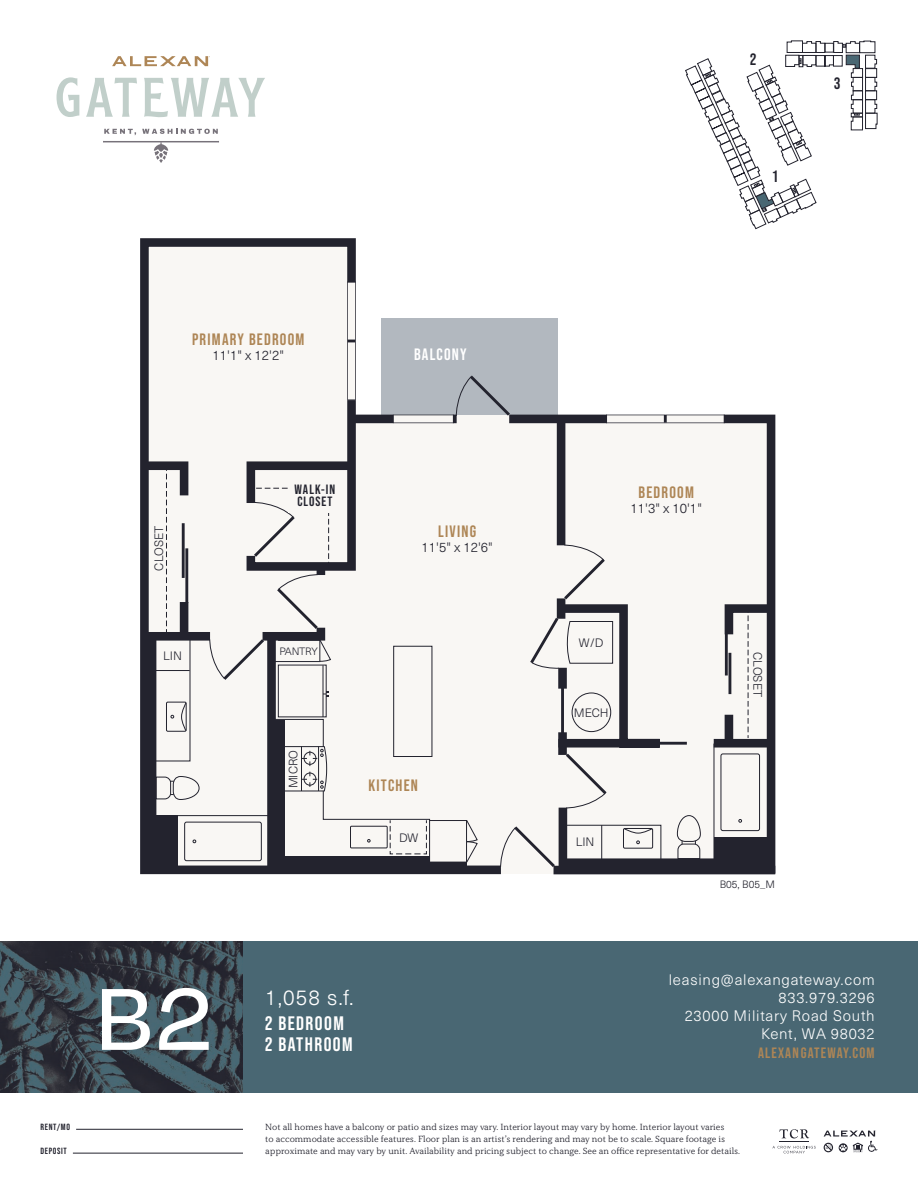
<style>
.page{position:relative;width:918px;height:1188px;background:#fff}
.page>*{position:absolute;margin:0;border:0;box-sizing:border-box;transform-origin:0 0}
.t1{font:500 101.4px "Degular";color:#fff}
.t2{font:300 21.3px "Neue Haas Unica W1 G";color:#fff}
.t3{font:700 19.5px "Bebas Neue Pro";letter-spacing:.075em;color:#fff}
.t4{font:700 16.5px "Bebas Neue Pro";letter-spacing:.075em;color:#ae8656}
.t5{font:700 16.5px "Bebas Neue Pro";letter-spacing:.075em;color:#fff}
.t6{font:700 16.5px "Bebas Neue Pro";color:#23232e}
.t7{font:300 15px/18px "Neue Haas Unica W1 G";letter-spacing:.05em;color:#fff;text-align:right}
.t8{font:700 15px "Bebas Neue Pro";letter-spacing:.075em;color:#ae8656}
.t9{font:300 13.5px "Neue Haas Unica W1 G";color:#23232e}
.t10{font:700 13.5px/12px "Bebas Neue Pro";letter-spacing:.075em;color:#23232e}
.t11{font:300 12px "Neue Haas Unica W1 G";color:#23232e}
.t12{font:300 10.5px "Neue Haas Unica W1 G";letter-spacing:-.02em;color:#23232e}
.t13{font:9px/12px "Kopius";color:#23232e}
.t14{font:700 9px "Bebas Neue Pro";letter-spacing:.075em;color:#23232e}
</style>
<div class="page">
<img style="left:0;top:941px;width:243px;height:151px">
<div style="left:243px;top:941px;width:675px;height:151px;background:#496773"></div>
<svg style="left:104px;top:129px;width:32px;height:6px"></svg>
<svg style="left:142px;top:129px;width:76px;height:5px"></svg>
<svg style="left:57px;top:77px;width:22px;height:40px"></svg>
<svg style="left:86px;top:78px;width:51px;height:39px"></svg>
<svg style="left:144px;top:78px;width:121px;height:40px"></svg>
<svg style="left:112px;top:56px;width:98px;height:10px"></svg>
<svg style="left:103px;top:141px;width:116px;height:22px"></svg>
<hr style="left:76px;top:1129px;width:167px;height:1px;background:#23232e">
<hr style="left:73px;top:1153px;width:170px;height:1px;background:#23232e">
<svg style="left:824px;top:1131px;width:54px;height:22px"></svg>
<hr style="left:779px;top:1142px;width:30px;height:1px;background:#23232e">
<svg style="left:779px;top:1129px;width:30px;height:9px"></svg>
<svg style="left:772px;top:1146px;width:44px;height:7px"></svg>
<svg style="left:140px;top:238px;width:216px;height:44px"></svg>
<svg style="left:140px;top:282px;width:636px;height:593px"></svg>
<div style="left:554px;top:866px;width:221px;height:8px;background:#23232e"></div>
<hr style="left:182px;top:523px;width:3px;height:55px;background:#23232e">
<hr style="left:185px;top:548px;width:3px;height:55px;background:#23232e">
<div style="left:289px;top:481px;width:52px;height:31px;background:#f9f7f4"></div>
<svg style="left:685px;top:40px;width:193px;height:190px"></svg>
<h3 class="t6" style="left:750px;top:50px;width:8px">2</h3>
<h3 class="t6" style="left:773px;top:167px;width:6px">1</h3>
<h3 class="t6" style="left:834px;top:74px;width:8px">3</h3>
<h3 class="t4" style="left:192px;top:330px;width:114px">PRIMARY BEDROOM</h3>
<h3 class="t9" style="left:213px;top:346px;width:73px">11'1" x 12'2"</h3>
<h3 class="t5" style="left:414px;top:345px;width:54px">BALCONY</h3>
<h3 class="t11" style="left:150px;top:571px;width:46px;rotate:-90deg">CLOSET</h3>
<h3 class="t11" style="left:163px;top:647px;width:20px">LIN</h3>
<p class="t14" style="left:40px;top:1121px;width:31px">RENT/MO</p>
<p class="t14" style="left:40px;top:1145px;width:28px">DEPOSIT</p>
<h1 class="t1" style="left:95px;top:957px;width:119px">B2</h1>
<h3 class="t10" style="left:295px;top:483px;width:42px">WALK-IN<br>CLOSET</h3>
<p class="t12" style="left:279px;top:643px;width:40px">PANTRY</p>
<h3 class="t4" style="left:438px;top:522px;width:40px">LIVING</h3>
<h3 class="t9" style="left:422px;top:537px;width:73px">11'5" x 12'6"</h3>
<h3 class="t11" style="left:284px;top:788px;width:40px;rotate:-90deg">MICRO</h3>
<h3 class="t4" style="left:368px;top:776px;width:51px">KITCHEN</h3>
<h3 class="t11" style="left:399px;top:829px;width:21px">DW</h3>
<h2 class="t2" style="left:265px;top:982px;width:90px">1,058 s.f.</h2>
<h3 class="t3" style="left:265px;top:1012px;width:80px">2 BEDROOM</h3>
<h3 class="t3" style="left:265px;top:1033px;width:89px">2 BATHROOM</h3>
<h3 class="t4" style="left:639px;top:483px;width:57px">BEDROOM</h3>
<h3 class="t9" style="left:631px;top:499px;width:73px">11'3" x 10'1"</h3>
<h3 class="t11" style="left:579px;top:634px;width:26px">W/D</h3>
<h3 class="t11" style="left:574px;top:705px;width:36px">MECH</h3>
<h3 class="t11" style="left:576px;top:833px;width:20px">LIN</h3>
<h3 class="t11" style="left:766px;top:652px;width:46px;rotate:90deg">CLOSET</h3>
<p class="t12" style="left:720px;top:876px;width:57px">B05, B05_M</p>
<h3 class="t7" style="left:669px;top:970px;width:207px">leasing@alexangateway.com<br>833.979.3296<br>23000 Military Road South<br>Kent, WA 98032</h3>
<h3 class="t8" style="left:758px;top:1044px;width:118px">ALEXANGATEWAY.COM</h3>
<p class="t13" style="left:265px;top:1120px;width:477px">Not all homes have a balcony or patio and sizes may vary. Interior layout may vary by home. Interior layout varies<br>to accommodate accessible features. Floor plan is an artist’s rendering and may not be to scale. Square footage is approximate and may vary by unit. Availability and pricing subject to change. See an office representative for details.</p>
</div>
